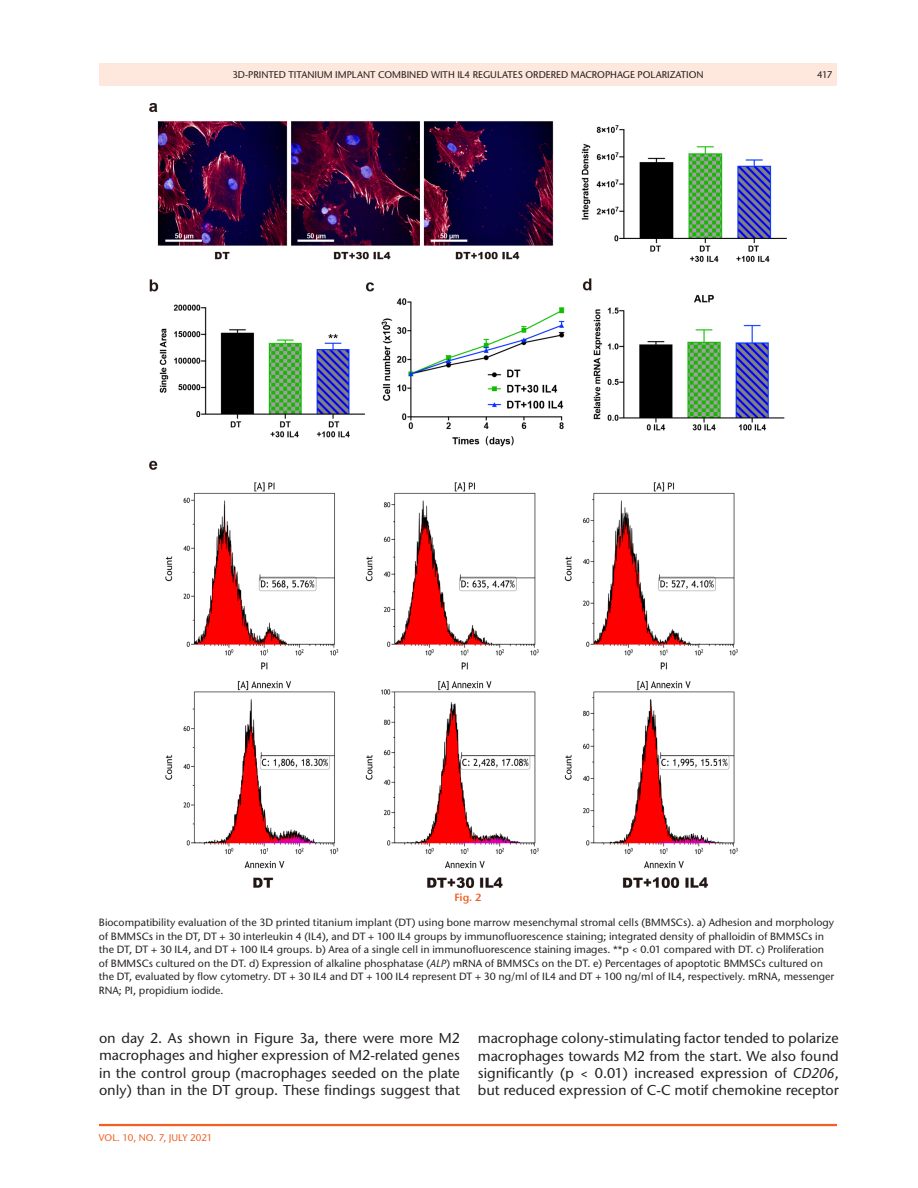
<style>
.page{position:relative;width:918px;height:1188px;background:#fff}
.page>*{position:absolute;margin:0;border:0;box-sizing:border-box;transform-origin:0 0}
.t1{font:500 14.25px/17.2px "Stone Sans ITC Pro";color:#231f20;text-align:justify}
.t2{font:500 10.5px/13.5px "Stone Sans ITC Pro";color:#231f20}
.t3{font:600 10.5px "Stone Sans ITC Pro";color:#f15f23}
.t4{font:500 9.75px "Stone Sans ITC Pro";color:#231f20}
.t5{font:500 9.75px "Stone Sans ITC Pro";color:#f15f23}
.s1{font-style:italic}
</style>
<div class="page">
<hr style="left:99px;top:1124px;width:738px;height:2px;background:#f15f23">
<div style="left:99px;top:63px;width:738px;height:23px;background:#fee7dc"></div>
<img style="left:149px;top:104px;width:638px;height:783px">
<p class="t4" style="left:232px;top:68px;width:473px">3D-PRINTED TITANIUM IMPLANT COMBINED WITH IL4 REGULATES ORDERED MACROPHAGE POLARIZATION</p>
<p class="t4" style="left:817px;top:68px;width:17px">417</p>
<p class="t3" style="left:454px;top:891px;width:29px">Fig. 2</p>
<p class="t2" style="left:99px;top:916px;width:737px">Biocompatibility evaluation of the 3D printed titanium implant (DT) using bone marrow mesenchymal stromal cells (BMMSCs). a) Adhesion and morphology of BMMSCs in the DT, DT + 30 interleukin 4 (IL4), and DT + 100 IL4 groups by immunofluorescence staining; integrated density of phalloidin of BMMSCs in the DT, DT + 30 IL4, and DT + 100 IL4 groups. b) Area of a single cell in immunofluorescence staining images. **p &lt; 0.01 compared with DT. c) Proliferation of BMMSCs cultured on the DT. d) Expression of alkaline phosphatase (<span class="s1">ALP</span>) mRNA of BMMSCs on the DT. e) Percentages of apoptotic BMMSCs cultured on the DT, evaluated by flow cytometry. DT + 30 IL4 and DT + 100 IL4 represent DT + 30 ng/ml of IL4 and DT + 100 ng/ml of IL4, respectively. mRNA, messenger RNA; PI, propidium iodide.</p>
<h1 class="t1" style="left:99px;top:1030px;width:362px">on day 2. As shown in Figure 3a, there were more M2 macrophages and higher expression of M2-related genes in the control group (macrophages seeded on the plate only) than in the DT group. These findings suggest that</h1>
<h1 class="t1" style="left:478px;top:1030px;width:362px">macrophage colony-stimulating factor tended to polarize macrophages towards M2 from the start. We also found significantly (p &lt; 0.01) increased expression of <span class="s1">CD206</span>, but reduced expression of C-C motif chemokine receptor</h1>
<p class="t5" style="left:99px;top:1132px;width:115px">VOL. 10, NO. 7, JULY 2021</p>
</div>
